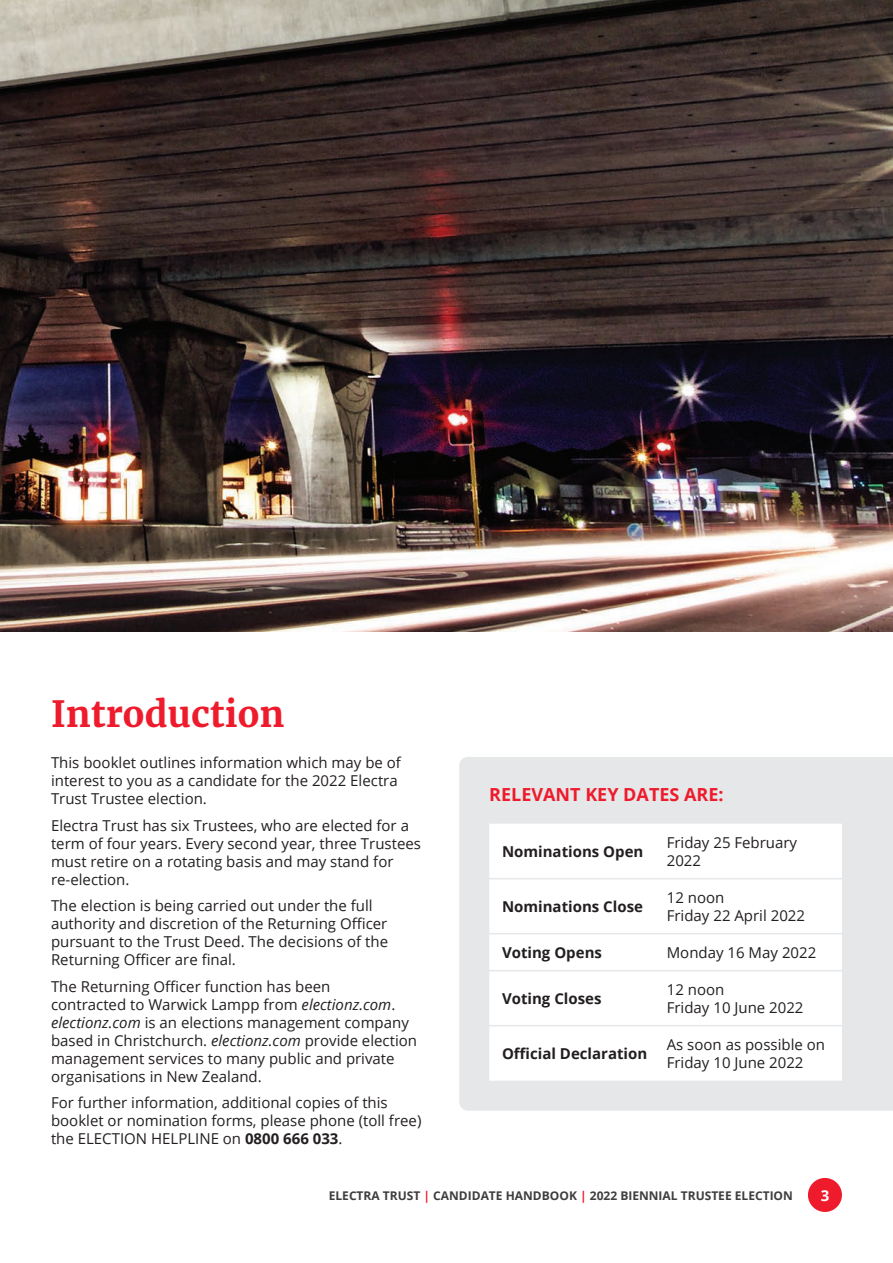
<style>
.page{position:relative;width:893px;height:1263px;background:#fff}
.page>*{position:absolute;margin:0;border:0;box-sizing:border-box;transform-origin:0 0}
.t1{font:700 36px "Merriweather";color:#ee1b2c}
.sub{font:700 18px "Open Sans";color:#ee1b2c}
.t2{font:15px/18px "Open Sans";color:#231f20}
.t3{font:700 15px "Open Sans";color:#231f20}
.t4{font:700 15px "Open Sans";color:#fff}
.t5{font:700 12px "Open Sans";color:#3e3e3f}
.s1{font-style:italic}
.s2{font-weight:700}
.s3{color:#ee1b2c}
</style>
<div class="page">
<div style="left:459px;top:757px;width:434px;height:354px;background:#e6e7e9"></div>
<svg style="left:489px;top:824px;width:353px;height:257px"></svg>
<svg style="left:489px;top:879px;width:353px;height:146px"></svg>
<hr style="left:489px;top:878px;width:178px;height:1px;background:#e6e7e9">
<hr style="left:667px;top:878px;width:175px;height:1px;background:#e6e7e9">
<hr style="left:489px;top:933px;width:178px;height:1px;background:#e6e7e9">
<hr style="left:667px;top:933px;width:175px;height:1px;background:#e6e7e9">
<hr style="left:489px;top:970px;width:178px;height:1px;background:#e6e7e9">
<hr style="left:667px;top:970px;width:175px;height:1px;background:#e6e7e9">
<hr style="left:489px;top:1025px;width:178px;height:1px;background:#e6e7e9">
<hr style="left:667px;top:1025px;width:175px;height:1px;background:#e6e7e9">
<img style="left:0;top:0;width:893px;height:631px">
<div style="left:808px;top:1178px;width:34px;height:34px;background:#ee1b2c;border-radius:50%"></div>
<p class="t1" style="left:51px;top:691px;width:235px">Introduction</p>
<p class="t2" style="left:51px;top:753px;width:351px">This booklet outlines information which may be of interest to you as a candidate for the 2022 Electra<br>Trust Trustee election.</p>
<p class="t2" style="left:51px;top:816px;width:371px">Electra Trust has six Trustees, who are elected for a term of four years. Every second year, three Trustees must retire on a rotating basis and may stand for re-election.</p>
<p class="t2" style="left:51px;top:896px;width:339px">The election is being carried out under the full authority and discretion of the Returning Officer pursuant to the Trust Deed. The decisions of the Returning Officer are final.</p>
<p class="t2" style="left:51px;top:977px;width:368px">The Returning Officer function has been<br>contracted to Warwick Lampp from <span class="s1">electionz.com</span>. <span class="s1">electionz.com</span> is an elections management company based in Christchurch. <span class="s1">electionz.com</span> provide election management services to many public and private organisations in New Zealand.</p>
<p class="t2" style="left:51px;top:1093px;width:372px">For further information, additional copies of this booklet or nomination forms, please phone (toll free) the ELECTION HELPLINE on <span class="s2">0800 666 033</span>.</p>
<p class="sub" style="left:489px;top:781px;width:236px">RELEVANT KEY DATES ARE:</p>
<p class="t3" style="left:502px;top:841px;width:143px">Nominations Open</p>
<p class="t2" style="left:667px;top:833px;width:132px">Friday 25 February<br>2022</p>
<p class="t3" style="left:502px;top:896px;width:143px">Nominations Close</p>
<p class="t2" style="left:667px;top:888px;width:140px">12 noon<br>Friday 22 April 2022</p>
<p class="t3" style="left:502px;top:942px;width:101px">Voting Opens</p>
<p class="t2" style="left:667px;top:943px;width:151px">Monday 16 May 2022</p>
<p class="t3" style="left:502px;top:988px;width:101px">Voting Closes</p>
<p class="t2" style="left:667px;top:980px;width:138px">12 noon<br>Friday 10 June 2022</p>
<p class="t3" style="left:502px;top:1043px;width:147px">Official Declaration</p>
<p class="t2" style="left:667px;top:1035px;width:160px">As soon as possible on<br>Friday 10 June 2022</p>
<p class="t5" style="left:329px;top:1187px;width:466px">ELECTRA TRUST <span class="s3">|</span> CANDIDATE HANDBOOK <span class="s3">|</span> 2022 BIENNIAL TRUSTEE ELECTION</p>
<p class="t4" style="left:821px;top:1185px;width:10px">3</p>
</div>
